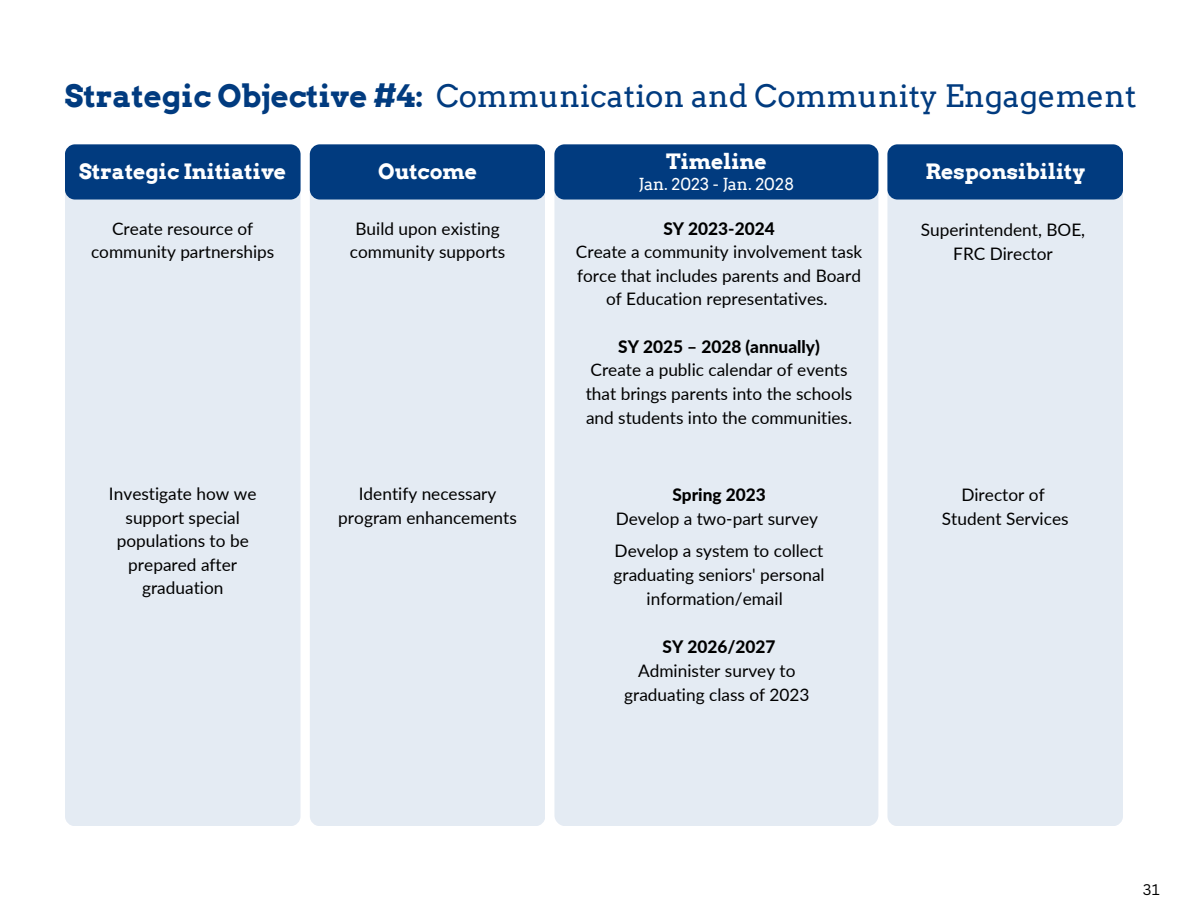
<style>
.page{position:relative;width:1188px;height:918px;background:#fff}
.page>*{position:absolute;margin:0;border:0;box-sizing:border-box;transform-origin:0 0}
.t1{font:30.9px "Arvo";color:#013b7f}
.t2{font:700 21.15px "Arvo";color:#fff}
.t3{font:17.25px/23.7px "Lato";color:#000;text-align:center}
.t4{font:800 17.25px "Lato";color:#000}
.t5{font:16.65px "Arvo";color:#fff}
.t6{font:15px "Canva Sans";color:#000}
.s1{font-weight:700}
</style>
<div class="page">
<div style="left:65px;top:144px;width:235px;height:682px;background:#e4ebf3;border-radius:10px"></div>
<div style="left:554px;top:144px;width:324px;height:682px;background:#e4ebf3;border-radius:11px"></div>
<div style="left:310px;top:144px;width:235px;height:682px;background:#e4ebf3;border-radius:10px"></div>
<div style="left:887px;top:144px;width:236px;height:682px;background:#e4ebf3;border-radius:10px"></div>
<div style="left:65px;top:144px;width:235px;height:56px;background:#013b7f;border-radius:10px"></div>
<div style="left:310px;top:144px;width:235px;height:56px;background:#013b7f;border-radius:10px"></div>
<div style="left:554px;top:144px;width:324px;height:56px;background:#013b7f;border-radius:10px"></div>
<div style="left:887px;top:144px;width:236px;height:56px;background:#013b7f;border-radius:10px"></div>
<h1 class="t1" style="left:65px;top:77px;width:1073px"><span class="s1">Strategic Objective #4:</span> Communication and Community Engagement</h1>
<p class="t2" style="left:79px;top:159px;width:208px">Strategic Initiative</p>
<p class="t2" style="left:378px;top:159px;width:101px">Outcome</p>
<p class="t2" style="left:666px;top:149px;width:102px">Timeline</p>
<p class="t5" style="left:638px;top:174px;width:157px">Jan. 2023 - Jan. 2028</p>
<p class="t3" style="left:91px;top:216px;width:185px">Create resource of community partnerships</p>
<p class="t3" style="left:350px;top:216px;width:157px">Build upon existing community supports</p>
<p class="t4" style="left:663px;top:218px;width:113px">SY 2023-2024</p>
<p class="t3" style="left:576px;top:240px;width:288px">Create a community involvement task force that includes parents and Board of Education representatives.</p>
<p class="t4" style="left:618px;top:336px;width:203px">SY 2025 – 2028 (annually)</p>
<p class="t3" style="left:586px;top:358px;width:268px;text-align:left">Create a public calendar of events that brings parents into the schools and students into the communities.</p>
<p class="t3" style="left:109px;top:481px;width:149px">Investigate how we support special populations to be prepared after graduation</p>
<p class="t3" style="left:338px;top:481px;width:180px">Identify necessary program enhancements</p>
<p class="t4" style="left:672px;top:484px;width:95px">Spring 2023</p>
<p class="t3" style="left:615px;top:502px;width:210px;line-height:32px;text-align:left">Develop a two-part survey<br>Develop a system to collect</p>
<p class="t3" style="left:613px;top:562px;width:213px">graduating seniors' personal information/email</p>
<p class="t4" style="left:663px;top:636px;width:115px">SY 2026/2027</p>
<p class="t3" style="left:624px;top:658px;width:187px">Administer survey to graduating class of 2023</p>
<p class="t2" style="left:925px;top:159px;width:161px">Responsibility</p>
<p class="t3" style="left:921px;top:217px;width:166px">Superintendent, BOE,<br>FRC Director</p>
<p class="t3" style="left:942px;top:482px;width:128px">Director of<br>Student Services</p>
<p class="t6" style="left:1143px;top:879px;width:18px">31</p>
</div>
